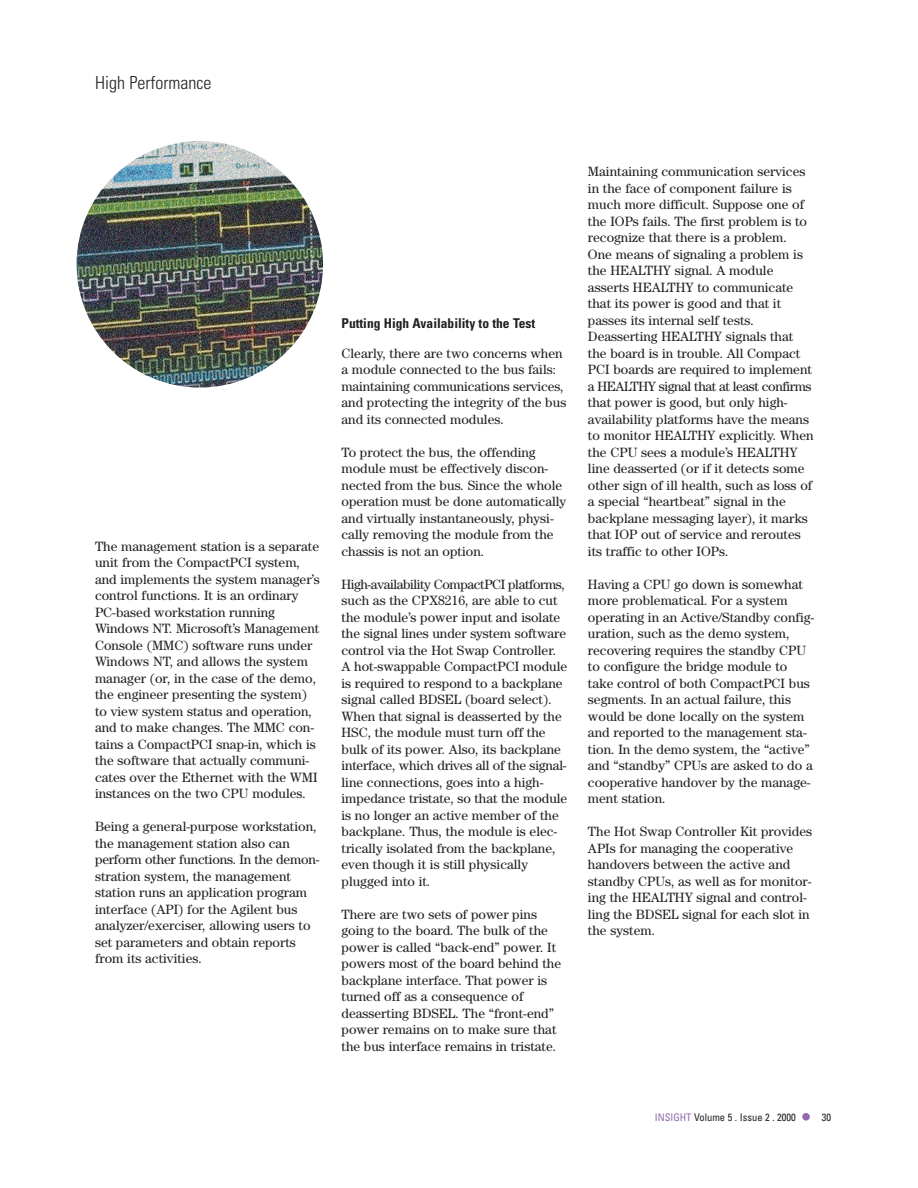
<style>
.page{position:relative;width:918px;height:1188px;background:#fff}
.page>*{position:absolute;margin:0;border:0;box-sizing:border-box;transform-origin:0 0}
.t1{font:300 condensed 18px "Univers";color:#231f20}
.t2{font:13.5px/16.5px "Century";color:#231f20}
.t3{font:700 condensed 13.5px "Univers";color:#231f20}
.t4{font:condensed 10.5px "Univers";color:#231f20}
.s1{color:#916bae}
</style>
<div class="page">
<div style="left:802px;top:1113px;width:8px;height:8px;background:#916bae;border-radius:50%"></div>
<img style="left:77px;top:141px;width:246px;height:247px;border-radius:50%">
<h1 class="t1" style="left:95px;top:76px;width:118px">High Performance</h1>
<p class="t2" style="left:95px;top:539px;width:226px">The management station is a separate unit from the CompactPCI system, and implements the system manager’s control functions. It is an ordinary PC-based workstation running Windows NT. Microsoft’s Management Console (MMC) software runs under Windows NT, and allows the system manager (or, in the case of the demo, the engineer presenting the system) to view system status and operation, and to make changes. The MMC con&shy;tains a CompactPCI snap-in, which is the software that actually communi&shy;cates over the Ethernet with the WMI instances on the two CPU modules.</p>
<p class="t2" style="left:95px;top:820px;width:226px">Being a general-purpose workstation, the management station also can perform other functions. In the demon&shy;stration system, the management station runs an application program interface (API) for the Agilent bus analyzer/exerciser, allowing users to set parameters and obtain reports from its activities.</p>
<p class="t3" style="left:342px;top:319px;width:195px">Putting High Availability to the Test</p>
<p class="t2" style="left:342px;top:346px;width:226px">Clearly, there are two concerns when a module connected to the bus fails: maintaining communications services, and protecting the integrity of the bus and its connected modules.</p>
<p class="t2" style="left:342px;top:445px;width:226px">To protect the bus, the offending module must be effectively discon&shy;nected from the bus. Since the whole operation must be done automatically and virtually instantaneously, physi&shy;cally removing the module from the chassis is not an option.</p>
<p class="t2" style="left:342px;top:577px;width:227px">High-availability CompactPCI platforms, such as the CPX8216, are able to cut the module’s power input and isolate the signal lines under system software control via the Hot Swap Controller.<br>A hot-swappable CompactPCI module is required to respond to a backplane signal called BDSEL (board select).<br>When that signal is deasserted by the HSC, the module must turn off the bulk of its power. Also, its backplane interface, which drives all of the signal&shy;line connections, goes into a high&shy;impedance tristate, so that the module is no longer an active member of the backplane. Thus, the module is elec&shy;trically isolated from the backplane, even though it is still physically plugged into it.</p>
<p class="t2" style="left:342px;top:907px;width:221px">There are two sets of power pins going to the board. The bulk of the power is called “back-end” power. It powers most of the board behind the backplane interface. That power is turned off as a consequence of deasserting BDSEL. The “front-end” power remains on to make sure that the bus interface remains in tristate.</p>
<p class="t2" style="left:588px;top:165px;width:227px">Maintaining communication services in the face of component failure is much more difficult. Suppose one of the IOPs fails. The first problem is to recognize that there is a problem.<br>One means of signaling a problem is the HEALTHY signal. A module asserts HEALTHY to communicate that its power is good and that it passes its internal self tests.<br>Deasserting HEALTHY signals that the board is in trouble. All Compact PCI boards are required to implement a HEALTHY signal that at least confirms that power is good, but only high&shy;availability platforms have the means to monitor HEALTHY explicitly. When the CPU sees a module’s HEALTHY line deasserted (or if it detects some other sign of ill health, such as loss of a special “heartbeat” signal in the backplane messaging layer), it marks that IOP out of service and reroutes its traffic to other IOPs.</p>
<p class="t2" style="left:588px;top:577px;width:228px">Having a CPU go down is somewhat more problematical. For a system operating in an Active/Standby config&shy;uration, such as the demo system, recovering requires the standby CPU to configure the bridge module to take control of both CompactPCI bus segments. In an actual failure, this would be done locally on the system and reported to the management sta&shy;tion. In the demo system, the “active” and “standby” CPUs are asked to do a cooperative handover by the manage&shy;ment station.</p>
<p class="t2" style="left:588px;top:825px;width:226px">The Hot Swap Controller Kit provides<br>APIs for managing the cooperative handovers between the active and standby CPUs, as well as for monitor&shy;ing the HEALTHY signal and control&shy;ling the BDSEL signal for each slot in the system.</p>
<p class="t4" style="left:655px;top:1113px;width:143px"><span class="s1">INSIGHT</span> Volume 5 . Issue 2 . 2000</p>
<p class="t4" style="left:822px;top:1113px;width:11px">30</p>
</div>
